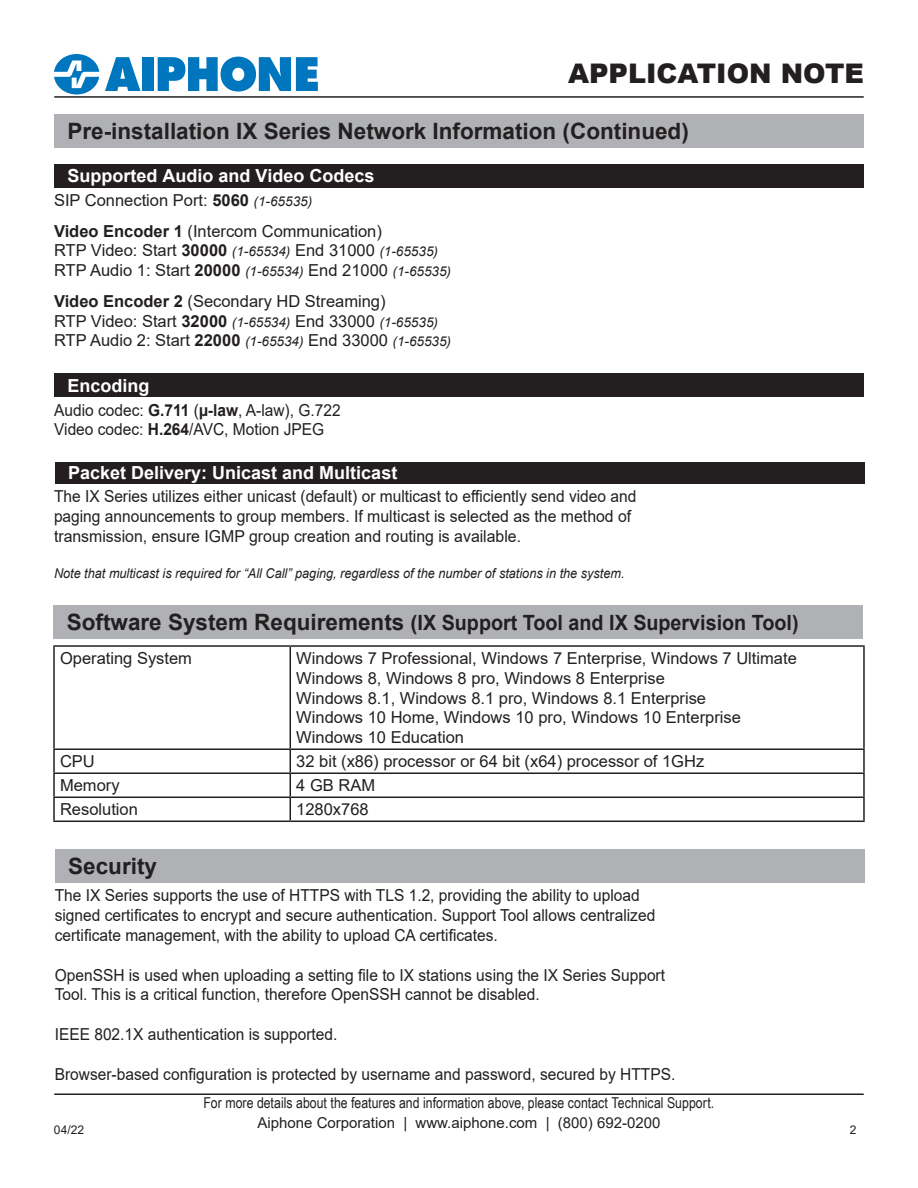
<style>
.page{position:relative;width:918px;height:1188px;background:#fff}
.page>*{position:absolute;margin:0;border:0;box-sizing:border-box;transform-origin:0 0}
.t1{font:900 27px "Arial";color:#231f20}
.t2{font:700 22.5px "Arial";color:#231f20}
.t3{font:700 21px "Arial";color:#231f20}
.t4{font:700 18px "Arial";color:#fff}
.t5{font:16.5px/19.8px "Arial";color:#231f20;scale:.94 1}
.t6{font:16.5px/19.8px "Arial";color:#231f20}
.t7{font:15px "Arial Narrow";letter-spacing:.005em;color:#231f20}
.t8{font:15px "Arial";color:#231f20}
.t9{font:italic 13.5px "Arial";color:#231f20;scale:.94 1}
.t10{font:12px "Arial";color:#231f20}
.s1{font-weight:700}
.s2{font-style:italic;font-size:13.5px}
.s3{font-size:22.5px}
</style>
<div class="page">
<hr style="left:55px;top:1094px;width:808px;height:1px;background:#231f20">
<hr style="left:55px;top:96px;width:808px;height:2px;background:#231f20">
<svg style="left:54px;top:54px;width:45px;height:41px"></svg>
<svg style="left:105px;top:57px;width:35px;height:34px"></svg>
<div style="left:142px;top:57px;width:12px;height:34px;background:#0076be"></div>
<svg style="left:158px;top:57px;width:160px;height:35px"></svg>
<div style="left:55px;top:849px;width:810px;height:34px;background:#b0b1b5"></div>
<div style="left:54px;top:373px;width:810px;height:24px;background:#231f20"></div>
<div style="left:54px;top:164px;width:810px;height:23px;background:#231f20"></div>
<div style="left:54px;top:115px;width:810px;height:33px;background:#b0b1b5"></div>
<div style="left:53px;top:605px;width:810px;height:34px;background:#b0b1b5"></div>
<hr style="left:53px;top:645px;width:237px;height:2px;background:#231f20">
<hr style="left:53px;top:647px;width:2px;height:101px;background:#231f20">
<hr style="left:290px;top:645px;width:575px;height:2px;background:#231f20">
<hr style="left:290px;top:647px;width:1px;height:101px;background:#231f20">
<hr style="left:863px;top:647px;width:2px;height:101px;background:#231f20">
<hr style="left:53px;top:748px;width:237px;height:2px;background:#231f20">
<hr style="left:53px;top:750px;width:2px;height:22px;background:#231f20">
<hr style="left:290px;top:748px;width:575px;height:2px;background:#231f20">
<hr style="left:863px;top:750px;width:2px;height:22px;background:#231f20">
<hr style="left:53px;top:772px;width:237px;height:2px;background:#231f20">
<hr style="left:53px;top:774px;width:2px;height:23px;background:#231f20">
<hr style="left:290px;top:772px;width:575px;height:2px;background:#231f20">
<hr style="left:863px;top:774px;width:2px;height:23px;background:#231f20">
<hr style="left:53px;top:797px;width:237px;height:1px;background:#231f20">
<hr style="left:53px;top:798px;width:2px;height:23px;background:#231f20">
<hr style="left:290px;top:797px;width:575px;height:1px;background:#231f20">
<svg style="left:290px;top:750px;width:1px;height:71px"></svg>
<hr style="left:863px;top:798px;width:2px;height:23px;background:#231f20">
<hr style="left:53px;top:821px;width:237px;height:1px;background:#231f20">
<hr style="left:290px;top:821px;width:575px;height:1px;background:#231f20">
<div style="left:55px;top:462px;width:810px;height:22px;background:#231f20"></div>
<h1 class="t1" style="left:568px;top:54px;width:297px">APPLICATION NOTE</h1>
<h2 class="t2" style="left:68px;top:116px;width:623px">Pre-installation IX Series Network Information (Continued)</h2>
<p class="t4" style="left:68px;top:163px;width:309px">Supported Audio and Video Codecs</p>
<p class="t6" style="left:54px;top:185px;width:329px;line-height:30.6px">SIP Connection Port: <span class="s1">5060</span> <span class="s2">(1-65535)<br></span><span class="s1">Video Encoder 1</span> (Intercom Communication)</p>
<p class="t6" style="left:54px;top:241px;width:399px">RTP Video: Start <span class="s1">30000</span> <span class="s2">(1-65534)</span> End 31000 <span class="s2">(1-65535)<br></span>RTP Audio 1: Start <span class="s1">20000</span> <span class="s2">(1-65534)</span> End 21000 <span class="s2">(1-65535)</span></p>
<p class="t6" style="left:54px;top:291px;width:399px"><span class="s1">Video Encoder 2</span> (Secondary HD Streaming)<br>RTP Video: Start <span class="s1">32000</span> <span class="s2">(1-65534)</span> End 33000 <span class="s2">(1-65535)<br></span>RTP Audio 2: Start <span class="s1">22000</span> <span class="s2">(1-65534)</span> End 33000 <span class="s2">(1-65535)</span></p>
<p class="t4" style="left:68px;top:373px;width:84px">Encoding</p>
<p class="t5" style="left:54px;top:400px;width:306px">Audio codec: <span class="s1">G.711</span> (<span class="s1">µ-law</span>, A-law), G.722<br>Video codec: <span class="s1">H.264</span>/AVC, Motion JPEG</p>
<p class="t4" style="left:68px;top:460px;width:331px">Packet Delivery: Unicast and Multicast</p>
<p class="t5" style="left:54px;top:486px;width:621px">The IX Series utilizes either unicast (default) or multicast to efficiently send video and paging announcements to group members. If multicast is selected as the method of transmission, ensure IGMP group creation and routing is available.</p>
<p class="t9" style="left:54px;top:564px;width:608px">Note that multicast is required for “All Call” paging, regardless of the number of stations in the system.</p>
<p class="t3" style="left:67px;top:608px;width:733px"><span class="s3">Software System Requirements</span> (IX Support Tool and IX Supervision Tool)</p>
<p class="t6" style="left:60px;top:648px;width:134px">Operating System</p>
<p class="t6" style="left:296px;top:648px;width:502px">Windows 7 Professional, Windows 7 Enterprise, Windows 7 Ultimate Windows 8, Windows 8 pro, Windows 8 Enterprise<br>Windows 8.1, Windows 8.1 pro, Windows 8.1 Enterprise<br>Windows 10 Home, Windows 10 pro, Windows 10 Enterprise Windows 10 Education</p>
<p class="t6" style="left:60px;top:751px;width:36px">CPU</p>
<p class="t6" style="left:296px;top:751px;width:410px">32 bit (x86) processor or 64 bit (x64) processor of 1GHz</p>
<p class="t6" style="left:60px;top:775px;width:61px">Memory</p>
<p class="t6" style="left:296px;top:775px;width:80px">4 GB RAM</p>
<p class="t6" style="left:60px;top:799px;width:79px">Resolution</p>
<p class="t6" style="left:296px;top:799px;width:74px">1280x768</p>
<h2 class="t2" style="left:68px;top:850px;width:90px">Security</h2>
<p class="t5" style="left:55px;top:886px;width:640px">The IX Series supports the use of HTTPS with TLS 1.2, providing the ability to upload signed certificates to encrypt and secure authentication. Support Tool allows centralized certificate management, with the ability to upload CA certificates.</p>
<p class="t5" style="left:55px;top:965px;width:651px">OpenSSH is used when uploading a setting file to IX stations using the IX Series Support<br>Tool. This is a critical function, therefore OpenSSH cannot be disabled.</p>
<p class="t5" style="left:55px;top:1024px;width:302px">IEEE 802.1X authentication is supported.</p>
<p class="t5" style="left:55px;top:1064px;width:662px">Browser-based configuration is protected by username and password, secured by HTTPS.</p>
<p class="t7" style="left:204px;top:1091px;width:512px">For more details about the features and information above, please contact Technical Support.</p>
<p class="t8" style="left:257px;top:1113px;width:405px">Aiphone Corporation | www.aiphone.com | (800) 692-0200</p>
<p class="t10" style="left:54px;top:1122px;width:32px">04/22</p>
<p class="t10" style="left:850px;top:1122px;width:8px">2</p>
</div>
